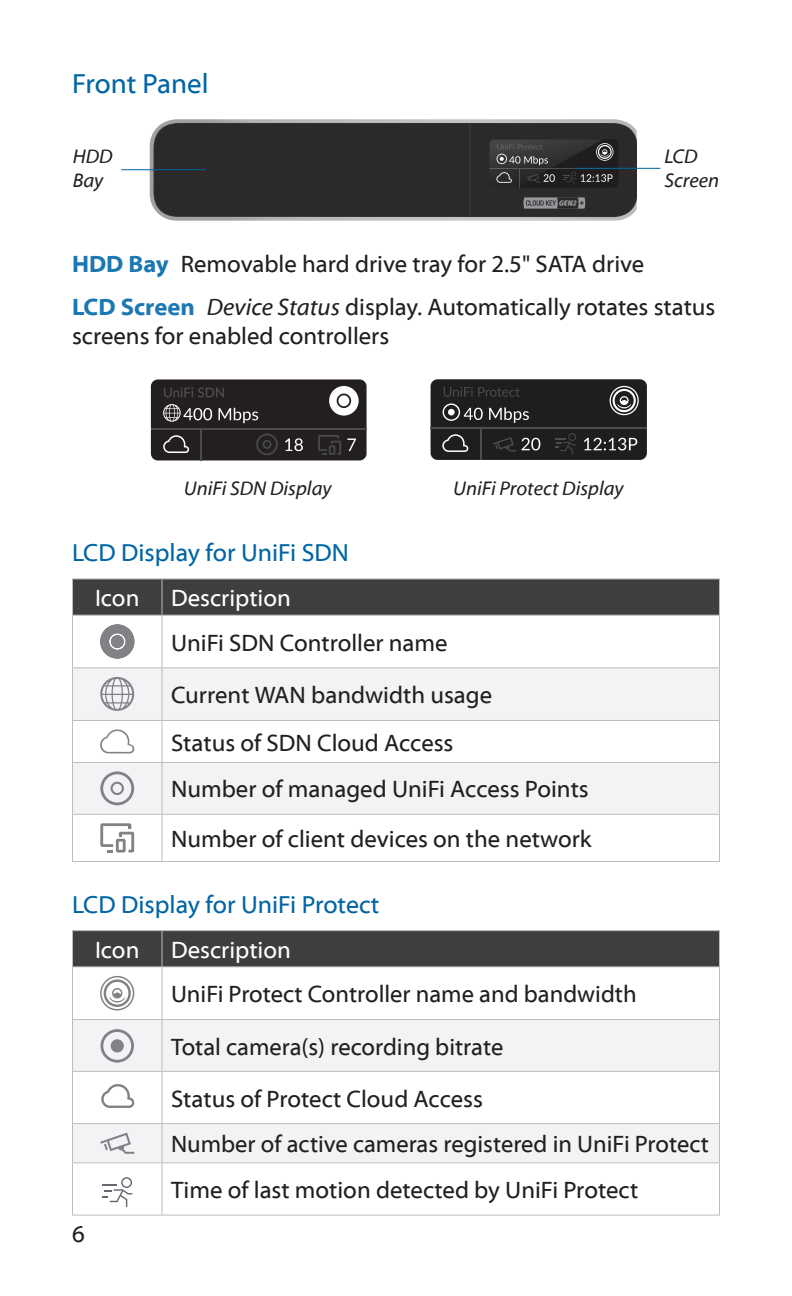
<style>
.page{position:relative;width:792px;height:1296px;background:#fff}
.page>*{position:absolute;margin:0;border:0;box-sizing:border-box;transform-origin:0 0}
.Heading_2{font:28px "Myriad Web Pro";color:#0065a4}
.Heading_3{font:24.8px "Myriad Web Pro";color:#0065a4}
.Table_Text{font:24px "Myriad Web Pro";color:#231f20}
.Options{font:24px/28.8px "Myriad Web Pro";color:#231f20}
.Table_Header_1{font:24px "Myriad Web Pro";color:#fff}
.t1{font:italic 20px/24px "Myriad Web Pro";color:#231f20}
.s1{font-weight:700;color:#1b78b2}
.s2{font-style:italic}
</style>
<div class="page">
<svg style="left:150px;top:119px;width:487px;height:102px;background:#b1b1b4"></svg>
<div style="left:154px;top:124px;width:483px;height:93px;background:#2b292a;border-radius:24px"></div>
<hr style="left:469px;top:124px;width:1px;height:93px;background:#363536">
<svg style="left:523px;top:197px;width:62px;height:12px"></svg>
<div style="left:489px;top:139px;width:129px;height:49px;background:#201d1e;border-radius:4px"></div>
<svg style="left:489px;top:139px;width:125px;height:49px"></svg>
<hr style="left:576px;top:168px;width:84px;height:1px;background:#0065a4">
<hr style="left:121px;top:169px;width:85px;height:1px;background:#0065a4">
<div style="left:151px;top:379px;width:216px;height:81px;background:#231f20;border-radius:7px"></div>
<hr style="left:151px;top:428px;width:215px;height:1px;background:#4b4c4d">
<hr style="left:201px;top:429px;width:1px;height:31px;background:#4b4c4d">
<svg style="left:329px;top:386px;width:30px;height:30px"></svg>
<svg style="left:164px;top:387px;width:60px;height:10px"></svg>
<svg style="left:219px;top:408px;width:39px;height:15px"></svg>
<svg style="left:285px;top:438px;width:18px;height:13px"></svg>
<svg style="left:347px;top:439px;width:9px;height:12px"></svg>
<svg style="left:163px;top:435px;width:26px;height:18px"></svg>
<svg style="left:256px;top:434px;width:22px;height:21px"></svg>
<svg style="left:318px;top:435px;width:23px;height:20px"></svg>
<svg style="left:163px;top:404px;width:49px;height:18px"></svg>
<div style="left:431px;top:379px;width:216px;height:81px;background:#201d1e;border-radius:7px"></div>
<svg style="left:555px;top:434px;width:21px;height:21px"></svg>
<svg style="left:610px;top:386px;width:29px;height:29px"></svg>
<svg style="left:444px;top:387px;width:76px;height:10px"></svg>
<svg style="left:489px;top:407px;width:40px;height:16px"></svg>
<svg style="left:493px;top:437px;width:47px;height:15px"></svg>
<svg style="left:584px;top:438px;width:53px;height:12px"></svg>
<svg style="left:442px;top:434px;width:26px;height:18px"></svg>
<hr style="left:431px;top:428px;width:216px;height:1px;background:#4b4c4d">
<hr style="left:480px;top:428px;width:2px;height:32px;background:#4b4c4d">
<svg style="left:443px;top:403px;width:40px;height:18px"></svg>
<div style="left:73px;top:580px;width:646px;height:34px;background:#3e3e3f"></div>
<svg style="left:73px;top:669px;width:646px;height:145px;fill:#f2f3f4"></svg>
<hr style="left:72px;top:578px;width:90px;height:2px;background:#bcbdc0">
<hr style="left:72px;top:579px;width:1px;height:36px;background:#bcbdc0">
<hr style="left:162px;top:578px;width:558px;height:2px;background:#bcbdc0">
<hr style="left:161px;top:579px;width:2px;height:36px;background:#bcbdc0">
<hr style="left:719px;top:579px;width:1px;height:36px;background:#bcbdc0">
<hr style="left:72px;top:614px;width:90px;height:2px;background:#bcbdc0">
<hr style="left:72px;top:616px;width:1px;height:51px;background:#bcbdc0">
<hr style="left:162px;top:614px;width:558px;height:2px;background:#bcbdc0">
<hr style="left:161px;top:616px;width:2px;height:51px;background:#bcbdc0">
<hr style="left:72px;top:668px;width:1px;height:52px;background:#bcbdc0">
<hr style="left:161px;top:668px;width:2px;height:52px;background:#bcbdc0">
<hr style="left:719px;top:616px;width:1px;height:51px;background:#bcbdc0">
<hr style="left:719px;top:668px;width:1px;height:52px;background:#bcbdc0">
<hr style="left:72px;top:667px;width:90px;height:2px;background:#bcbdc0">
<hr style="left:162px;top:667px;width:558px;height:2px;background:#bcbdc0">
<hr style="left:72px;top:720px;width:90px;height:1px;background:#bcbdc0">
<hr style="left:72px;top:721px;width:1px;height:41px;background:#bcbdc0">
<hr style="left:162px;top:720px;width:558px;height:1px;background:#bcbdc0">
<hr style="left:161px;top:721px;width:2px;height:41px;background:#bcbdc0">
<hr style="left:719px;top:721px;width:1px;height:41px;background:#bcbdc0">
<hr style="left:72px;top:762px;width:90px;height:1px;background:#bcbdc0">
<hr style="left:72px;top:763px;width:1px;height:51px;background:#bcbdc0">
<hr style="left:162px;top:762px;width:558px;height:1px;background:#bcbdc0">
<hr style="left:161px;top:763px;width:2px;height:51px;background:#bcbdc0">
<hr style="left:719px;top:763px;width:1px;height:51px;background:#bcbdc0">
<hr style="left:72px;top:814px;width:90px;height:1px;background:#bcbdc0">
<hr style="left:72px;top:815px;width:1px;height:46px;background:#bcbdc0">
<hr style="left:162px;top:814px;width:558px;height:1px;background:#bcbdc0">
<hr style="left:161px;top:815px;width:2px;height:46px;background:#bcbdc0">
<hr style="left:719px;top:815px;width:1px;height:46px;background:#bcbdc0">
<hr style="left:72px;top:861px;width:90px;height:1px;background:#bcbdc0">
<hr style="left:162px;top:861px;width:558px;height:1px;background:#bcbdc0">
<svg style="left:100px;top:624px;width:34px;height:35px"></svg>
<svg style="left:100px;top:677px;width:34px;height:34px"></svg>
<svg style="left:100px;top:729px;width:34px;height:24px"></svg>
<svg style="left:100px;top:771px;width:34px;height:34px"></svg>
<svg style="left:100px;top:823px;width:34px;height:29px"></svg>
<svg style="left:116px;top:839px;width:10px;height:13px"></svg>
<div style="left:73px;top:931px;width:646px;height:35px;background:#3e3e3f"></div>
<svg style="left:73px;top:1020px;width:646px;height:142px;fill:#f2f3f4"></svg>
<hr style="left:72px;top:930px;width:90px;height:1px;background:#bcbdc0">
<hr style="left:72px;top:931px;width:1px;height:35px;background:#bcbdc0">
<hr style="left:162px;top:930px;width:558px;height:1px;background:#bcbdc0">
<hr style="left:161px;top:931px;width:2px;height:35px;background:#bcbdc0">
<hr style="left:719px;top:931px;width:1px;height:35px;background:#bcbdc0">
<hr style="left:72px;top:966px;width:90px;height:2px;background:#bcbdc0">
<hr style="left:72px;top:967px;width:1px;height:52px;background:#bcbdc0">
<hr style="left:162px;top:966px;width:558px;height:2px;background:#bcbdc0">
<hr style="left:161px;top:967px;width:2px;height:52px;background:#bcbdc0">
<hr style="left:72px;top:1020px;width:1px;height:51px;background:#bcbdc0">
<hr style="left:161px;top:1020px;width:2px;height:51px;background:#bcbdc0">
<hr style="left:719px;top:967px;width:1px;height:52px;background:#bcbdc0">
<hr style="left:719px;top:1020px;width:1px;height:51px;background:#bcbdc0">
<hr style="left:72px;top:1019px;width:90px;height:1px;background:#bcbdc0">
<hr style="left:162px;top:1019px;width:558px;height:1px;background:#bcbdc0">
<hr style="left:72px;top:1071px;width:90px;height:1px;background:#bcbdc0">
<hr style="left:72px;top:1072px;width:1px;height:51px;background:#bcbdc0">
<hr style="left:162px;top:1071px;width:558px;height:1px;background:#bcbdc0">
<hr style="left:161px;top:1072px;width:2px;height:51px;background:#bcbdc0">
<hr style="left:719px;top:1072px;width:1px;height:51px;background:#bcbdc0">
<hr style="left:72px;top:1123px;width:90px;height:1px;background:#bcbdc0">
<hr style="left:72px;top:1124px;width:1px;height:38px;background:#bcbdc0">
<hr style="left:162px;top:1123px;width:558px;height:1px;background:#bcbdc0">
<hr style="left:161px;top:1124px;width:2px;height:38px;background:#bcbdc0">
<hr style="left:719px;top:1124px;width:1px;height:38px;background:#bcbdc0">
<hr style="left:72px;top:1162px;width:90px;height:2px;background:#bcbdc0">
<hr style="left:72px;top:1163px;width:1px;height:52px;background:#bcbdc0">
<hr style="left:162px;top:1162px;width:558px;height:2px;background:#bcbdc0">
<hr style="left:161px;top:1163px;width:2px;height:52px;background:#bcbdc0">
<hr style="left:719px;top:1163px;width:1px;height:52px;background:#bcbdc0">
<hr style="left:72px;top:1214px;width:90px;height:2px;background:#bcbdc0">
<hr style="left:162px;top:1214px;width:558px;height:2px;background:#bcbdc0">
<svg style="left:100px;top:976px;width:34px;height:35px"></svg>
<svg style="left:101px;top:1029px;width:33px;height:33px"></svg>
<div style="left:111px;top:1039px;width:13px;height:13px;background:#808285;border-radius:50%"></div>
<svg style="left:101px;top:1084px;width:33px;height:24px"></svg>
<svg style="left:100px;top:1133px;width:34px;height:21px"></svg>
<svg style="left:121px;top:1177px;width:11px;height:11px"></svg>
<svg style="left:102px;top:1185px;width:30px;height:21px"></svg>
<p class="Heading_2" style="left:72px;top:69px;width:138px">Front Panel</p>
<p class="t1" style="left:73px;top:145px;width:41px">HDD<br>Bay</p>
<p class="t1" style="left:664px;top:144px;width:56px">LCD<br>Screen</p>
<p class="Options" style="left:72px;top:250px;width:574px"><span class="s1">HDD Bay</span> Removable hard drive tray for 2.5" SATA drive</p>
<p class="Options" style="left:72px;top:293px;width:645px"><span class="s1">LCD Screen</span> <span class="s2">Device Status</span> display. Automatically rotates status screens for enabled controllers</p>
<p class="t1" style="left:184px;top:477px;width:149px">UniFi SDN Display</p>
<p class="t1" style="left:453px;top:477px;width:172px">UniFi Protect Display</p>
<p class="Heading_3" style="left:72px;top:539px;width:278px">LCD Display for UniFi SDN</p>
<p class="Table_Header_1" style="left:95px;top:585px;width:46px">Icon</p>
<p class="Table_Header_1" style="left:171px;top:585px;width:121px">Description</p>
<p class="Table_Text" style="left:171px;top:630px;width:278px">UniFi SDN Controller name</p>
<p class="Table_Text" style="left:171px;top:682px;width:323px">Current WAN bandwidth usage</p>
<p class="Table_Text" style="left:171px;top:730px;width:284px">Status of SDN Cloud Access</p>
<p class="Table_Text" style="left:171px;top:777px;width:419px">Number of managed UniFi Access Points</p>
<p class="Table_Text" style="left:171px;top:826px;width:422px">Number of client devices on the network</p>
<p class="Heading_3" style="left:72px;top:891px;width:309px">LCD Display for UniFi Protect</p>
<p class="Table_Header_1" style="left:95px;top:937px;width:46px">Icon</p>
<p class="Table_Header_1" style="left:171px;top:937px;width:121px">Description</p>
<p class="Table_Text" style="left:171px;top:981px;width:467px">UniFi Protect Controller name and bandwidth</p>
<p class="Table_Text" style="left:171px;top:1034px;width:334px">Total camera(s) recording bitrate</p>
<p class="Table_Text" style="left:171px;top:1086px;width:313px">Status of Protect Cloud Access</p>
<p class="Table_Text" style="left:171px;top:1131px;width:539px">Number of active cameras registered in UniFi Protect</p>
<p class="Table_Text" style="left:171px;top:1177px;width:469px">Time of last motion detected by UniFi Protect</p>
<p class="Options" style="left:72px;top:1220px;width:14px">6</p>
</div>
